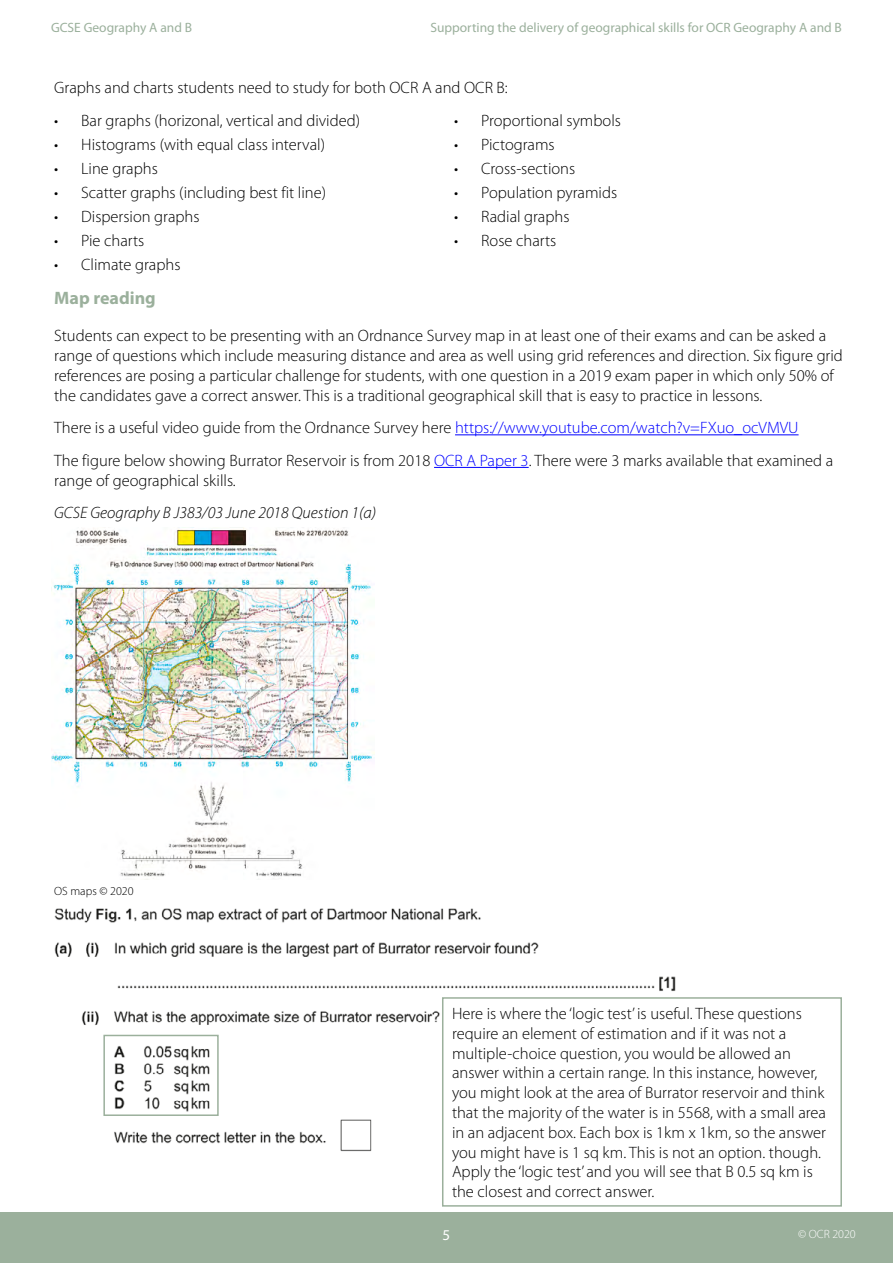
<style>
.page{position:relative;width:893px;height:1263px;background:#fff}
.page>*{position:absolute;margin:0;border:0;box-sizing:border-box;transform-origin:0 0}
.Heading{font:700 18px "Myriad Pro";color:#9bb09c}
.Body{font:300 16.5px/19.8px "Myriad Pro";color:#000}
.Body-2{font:italic 300 16.5px "Myriad Pro";color:#000}
.t1{font:15px "Myriad Pro";color:#fff}
.t2{font:13.5px "Myriad Pro";color:#9bb09c}
.Body-3{font:300 12px "Myriad Pro";color:#000}
.t3{font:300 12px "Myriad Pro";color:#fff}
.s1{color:#00f}
</style>
<div class="page">
<div style="left:0;top:1212px;width:893px;height:51px;background:#9bb09c"></div>
<hr style="left:455px;top:434px;width:344px;height:1px;background:#00f">
<hr style="left:434px;top:467px;width:95px;height:1px;background:#00f">
<img style="left:51px;top:528px;width:324px;height:349px">
<img style="left:54px;top:908px;width:622px;height:244px">
<div style="left:103px;top:1035px;width:116px;height:81px;border:2px solid #9bb09c"></div>
<div style="left:443px;top:998px;width:398px;height:208px;background:#fff"></div>
<div style="left:442px;top:997px;width:400px;height:209px;border:2px solid #9bb09c"></div>
<p class="t2" style="left:51px;top:19px;width:143px">GCSE Geography A and B</p>
<p class="t2" style="left:430px;top:19px;width:413px">Supporting the delivery of geographical skills for OCR Geography A and B</p>
<h3 class="Body" style="left:54px;top:78px;width:455px">Graphs and charts students need to study for both OCR A and OCR B:</h3>
<h3 class="Body" style="left:54px;top:111px;width:307px">• Bar graphs (horizonal, vertical and divided)</h3>
<h3 class="Body" style="left:54px;top:135px;width:272px">• Histograms (with equal class interval)</h3>
<h3 class="Body" style="left:54px;top:159px;width:105px">• Line graphs</h3>
<h3 class="Body" style="left:54px;top:183px;width:273px">• Scatter graphs (including best fit line)</h3>
<h3 class="Body" style="left:54px;top:207px;width:147px">• Dispersion graphs</h3>
<h3 class="Body" style="left:54px;top:231px;width:92px">• Pie charts</h3>
<h3 class="Body" style="left:54px;top:255px;width:128px">• Climate graphs</h3>
<h3 class="Body" style="left:454px;top:111px;width:168px">• Proportional symbols</h3>
<h3 class="Body" style="left:454px;top:135px;width:102px">• Pictograms</h3>
<h3 class="Body" style="left:454px;top:159px;width:123px">• Cross-sections</h3>
<h3 class="Body" style="left:454px;top:183px;width:165px">• Population pyramids</h3>
<h3 class="Body" style="left:454px;top:207px;width:117px">• Radial graphs</h3>
<h3 class="Body" style="left:454px;top:231px;width:104px">• Rose charts</h3>
<p class="Heading" style="left:54px;top:287px;width:103px">Map reading</p>
<h3 class="Body" style="left:54px;top:326px;width:790px">Students can expect to be presenting with an Ordnance Survey map in at least one of their exams and can be asked a range of questions which include measuring distance and area as well using grid references and direction. Six figure grid references are posing a particular challenge for students, with one question in a 2019 exam paper in which only 50% of the candidates gave a correct answer. This is a traditional geographical skill that is easy to practice in lessons.</h3>
<h3 class="Body" style="left:54px;top:418px;width:746px">There is a useful video guide from the Ordnance Survey here <span class="s1">https://www.youtube.com/watch?v=FXuo_ocVMVU</span></h3>
<h3 class="Body" style="left:54px;top:451px;width:781px">The figure below showing Burrator Reservoir is from 2018 <span class="s1">OCR A Paper 3</span>. There were 3 marks available that examined a range of geographical skills.</h3>
<h3 class="Body-2" style="left:54px;top:504px;width:324px">GCSE Geography B J383/03 June 2018 Question 1(a)</h3>
<h3 class="Body-3" style="left:54px;top:884px;width:81px">OS maps © 2020</h3>
<p class="Body" style="left:452px;top:1004px;width:376px">Here is where the ‘logic test’ is useful. These questions require an element of estimation and if it was not a multiple-choice question, you would be allowed an answer within a certain range. In this instance, however, you might look at the area of Burrator reservoir and think that the majority of the water is in 5568, with a small area in an adjacent box. Each box is 1km x 1km, so the answer you might have is 1 sq km. This is not an option. though.<br>Apply the ‘logic test’ and you will see that B 0.5 sq km is the closest and correct answer.</p>
<p class="t1" style="left:443px;top:1226px;width:9px">5</p>
<p class="t3" style="left:798px;top:1228px;width:59px">© OCR 2020</p>
</div>
